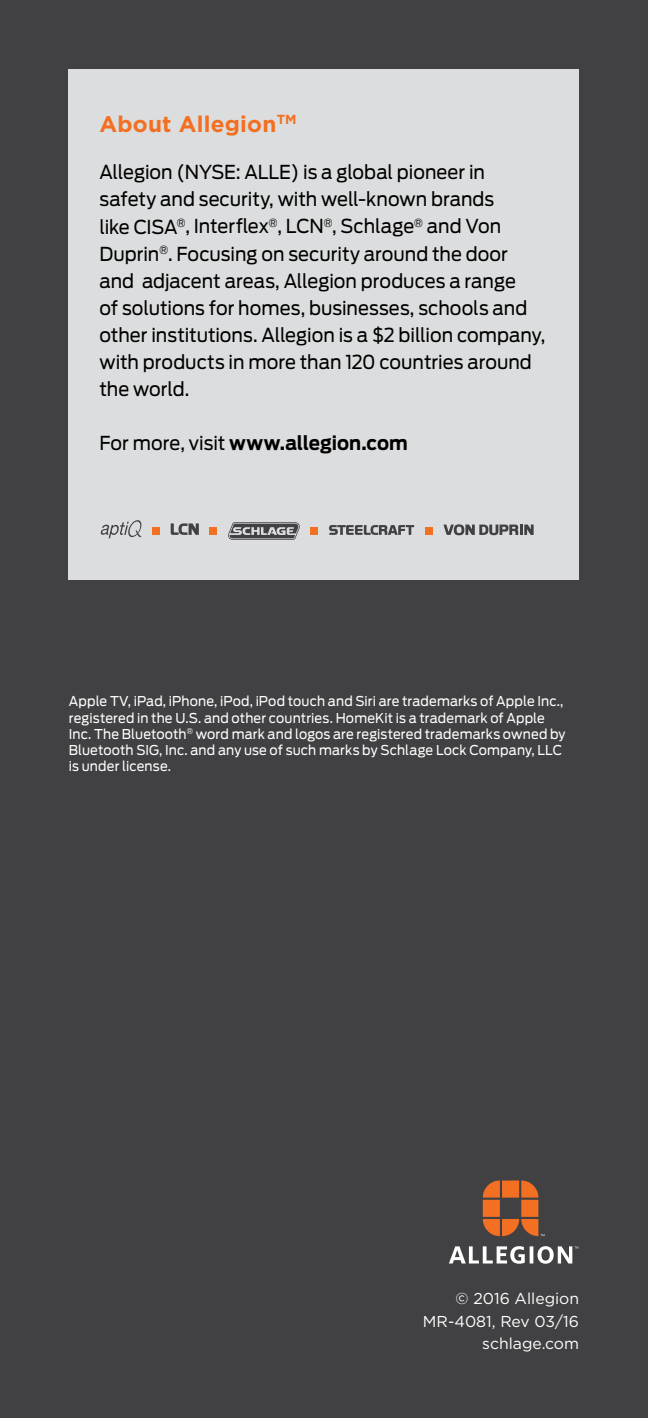
<style>
.page{position:relative;width:648px;height:1418px;background:#414042}
.page>*{position:absolute;margin:0;border:0;box-sizing:border-box;transform-origin:0 0}
.t1{font:700 22.5px "Gotham";letter-spacing:.01em;color:#f36f21}
.t2{font:19.12px/27px "Antenna";color:#000;scale:.95 1}
.t3{font:700 19.12px "Antenna";color:#000;scale:.95 1}
.t4{font:15.75px/22.5px "Gotham";color:#fff;text-align:right}
.t5{font:13.5px/16.2px "Antenna";letter-spacing:.01em;color:#fff;scale:.95 1}
.s1{font-weight:400}
</style>
<div class="page">
<svg style="left:483px;top:1180px;width:62px;height:56px"></svg>
<svg style="left:449px;top:1246px;width:129px;height:17px"></svg>
<div style="left:69px;top:69px;width:510px;height:510px;background:#dcddde"></div>
<svg style="left:171px;top:523px;width:28px;height:12px"></svg>
<div style="left:152px;top:528px;width:8px;height:7px;background:#f36f21"></div>
<div style="left:210px;top:528px;width:7px;height:7px;background:#f36f21"></div>
<svg style="left:443px;top:524px;width:91px;height:11px"></svg>
<svg style="left:228px;top:522px;width:72px;height:18px"></svg>
<svg style="left:101px;top:520px;width:41px;height:18px"></svg>
<svg style="left:329px;top:525px;width:85px;height:10px"></svg>
<div style="left:311px;top:528px;width:7px;height:7px;background:#f36f21"></div>
<div style="left:425px;top:528px;width:7px;height:7px;background:#f36f21"></div>
<p class="t1" style="left:99px;top:109px;width:199px">About Allegion<sup>TM</sup></p>
<p class="t2" style="left:99px;top:159px;width:471px">Allegion (NYSE: ALLE) is a global pioneer in safety and security, with well-known brands<br>like CISA<sup>®</sup>, Interflex<sup>®</sup>, LCN<sup>®</sup>, Schlage<sup>®</sup> and Von Duprin<sup>®</sup>. Focusing on security around the door and adjacent areas, Allegion produces a range<br>of solutions for homes, businesses, schools and other institutions. Allegion is a $2 billion company, with products in more than 120 countries around the world.</p>
<p class="t3" style="left:99px;top:429px;width:326px"><span class="s1">For more, visit</span> www.allegion.com</p>
<p class="t5" style="left:69px;top:693px;width:524px">Apple TV, iPad, iPhone, iPod, iPod touch and Siri are trademarks of Apple Inc., registered in the U.S. and other countries. HomeKit is a trademark of Apple Inc. The Bluetooth<sup>®</sup> word mark and logos are registered trademarks owned by Bluetooth SIG, Inc. and any use of such marks by Schlage Lock Company, LLC is under license.</p>
<p class="t4" style="left:423px;top:1287px;width:158px">© 2016 Allegion<br>MR-4081, Rev 03/16 schlage.com</p>
</div>
